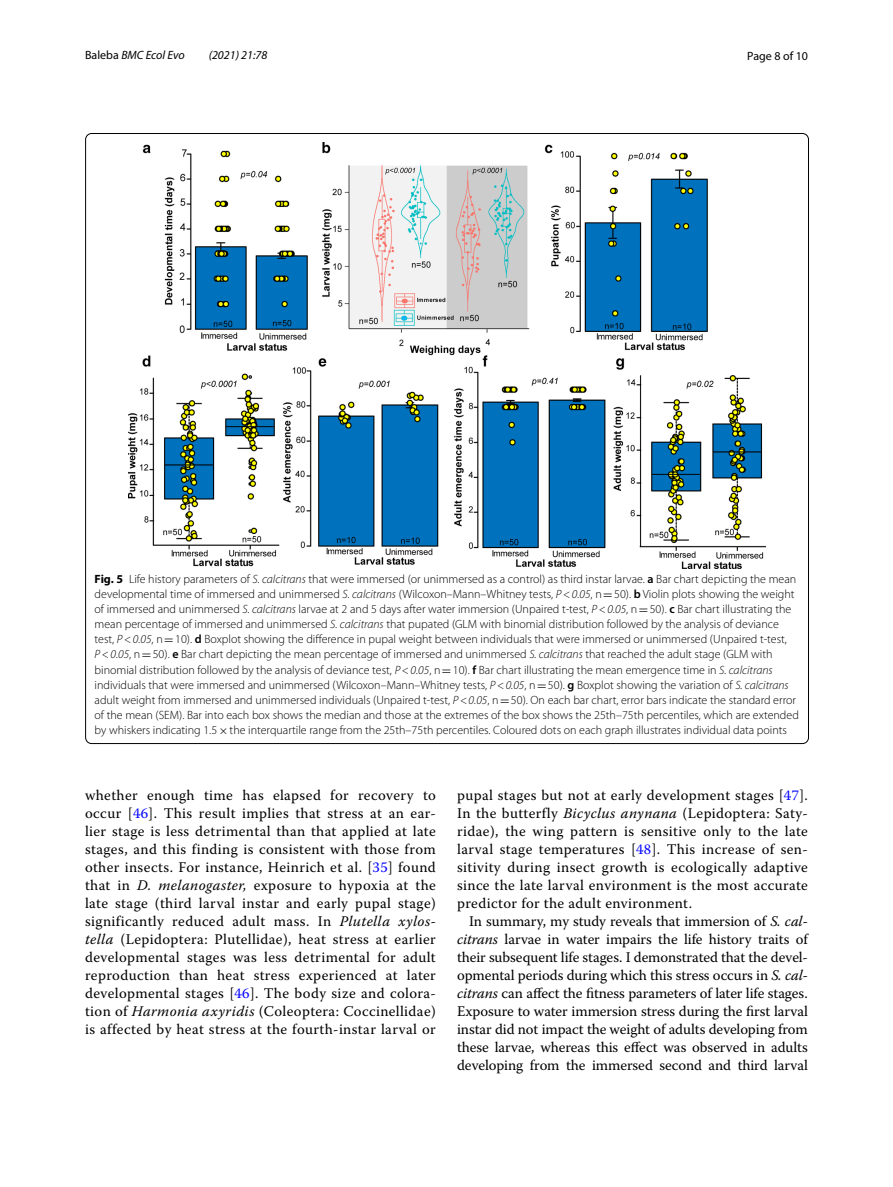
<style>
.page{position:relative;width:893px;height:1187px;background:#fff}
.page>*{position:absolute;margin:0;border:0;box-sizing:border-box;transform-origin:0 0}
.t1{font:14.7px/18px "Warnock Pro";letter-spacing:.025em;color:#000;text-align:justify}
.t2{font:300 12px/15px "Myriad Pro";color:#000}
.t3{font:italic 12px "Myriad Pro";color:#000}
.t4{font:12px "Myriad Pro";color:#000}
.s1{font-style:normal}
.s2{font-weight:700}
.s3{font-style:italic}
.s4{font-weight:600}
.s5{font-family:"MTSY";font-weight:400}
.s6{color:#00f}
</style>
<div class="page">
<img style="left:128px;top:142px;width:638px;height:426px">
<p class="t3" style="left:85px;top:48px;width:101px"><span class="s1">Baleba</span> BMC Ecol Evo</p>
<p class="t3" style="left:209px;top:48px;width:60px">(2021) 21:78</p>
<p class="t4" style="left:747px;top:48px;width:62px">Page 8 of 10</p>
<p class="t2" style="left:95px;top:572px;width:706px"><span class="s2">Fig. 5</span> Life history parameters of <span class="s3">S. calcitrans</span> that were immersed (or unimmersed as a control) as third instar larvae. <span class="s4">a</span> Bar chart depicting the mean developmental time of immersed and unimmersed <span class="s3">S. calcitrans</span> (Wilcoxon–Mann–Whitney tests, <span class="s3">P</span>&lt;<span class="s3">0.05</span>, n<span class="s5">=</span>50). <span class="s4">b</span> Violin plots showing the weight of immersed and unimmersed <span class="s3">S. calcitrans</span> larvae at 2 and 5 days after water immersion (Unpaired t-test, <span class="s3">P</span>&lt;<span class="s3">0.05</span>, n<span class="s5">=</span>50). <span class="s4">c</span> Bar chart illustrating the mean percentage of immersed and unimmersed <span class="s3">S. calcitrans</span> that pupated (GLM with binomial distribution followed by the analysis of deviance test, <span class="s3">P</span>&lt;<span class="s3">0.05</span>, n<span class="s5">=</span>10). <span class="s4">d</span> Boxplot showing the difference in pupal weight between individuals that were immersed or unimmersed (Unpaired t-test, <span class="s3">P</span>&lt;<span class="s3">0.05</span>, n<span class="s5">=</span>50). <span class="s4">e</span> Bar chart depicting the mean percentage of immersed and unimmersed <span class="s3">S. calcitrans</span> that reached the adult stage (GLM with binomial distribution followed by the analysis of deviance test, <span class="s3">P</span>&lt;<span class="s3">0.05</span>, n<span class="s5">=</span>10). <span class="s4">f</span> Bar chart illustrating the mean emergence time in <span class="s3">S. calcitrans </span>individuals that were immersed and unimmersed (Wilcoxon–Mann–Whitney tests, <span class="s3">P</span>&lt;<span class="s3">0.05</span>, n<span class="s5">=</span>50). <span class="s4">g</span> Boxplot showing the variation of <span class="s3">S. calcitrans </span>adult weight from immersed and unimmersed individuals (Unpaired t-test, <span class="s3">P</span>&lt;<span class="s3">0.05</span>, n<span class="s5">=</span>50). On each bar chart, error bars indicate the standard error of the mean (SEM). Bar into each box shows the median and those at the extremes of the box shows the 25th–75th percentiles, which are extended by whiskers indicating 1.5<span class="s5">×</span>the interquartile range from the 25th–75th percentiles. Coloured dots on each graph illustrates individual data points</p>
<p class="t1" style="left:85px;top:785px;width:352px">whether enough time has elapsed for recovery to occur [<span class="s6">46</span>]. This result implies that stress at an ear&shy;lier stage is less detrimental than that applied at late stages, and this finding is consistent with those from other insects. For instance, Heinrich et al. [<span class="s6">35</span>] found that in <span class="s3">D. melanogaster,</span> exposure to hypoxia at the late stage (third larval instar and early pupal stage) significantly reduced adult mass. In <span class="s3">Plutella xylos&shy;tella</span> (Lepidoptera: Plutellidae), heat stress at earlier developmental stages was less detrimental for adult reproduction than heat stress experienced at later developmental stages [<span class="s6">46</span>]. The body size and colora&shy;tion of <span class="s3">Harmonia axyridis</span> (Coleoptera: Coccinellidae) is affected by heat stress at the fourth-instar larval or</p>
<p class="t1" style="left:457px;top:785px;width:352px">pupal stages but not at early development stages [<span class="s6">47</span>].<br>In the butterfly <span class="s3">Bicyclus anynana</span> (Lepidoptera: Saty&shy;ridae), the wing pattern is sensitive only to the late larval stage temperatures [<span class="s6">48</span>]. This increase of sen&shy;sitivity during insect growth is ecologically adaptive since the late larval environment is the most accurate predictor for the adult environment.</p>
<p class="t1" style="left:457px;top:911px;width:352px;text-indent:12px">In summary, my study reveals that immersion of <span class="s3">S. cal&shy;citrans</span> larvae in water impairs the life history traits of their subsequent life stages. I demonstrated that the devel&shy;opmental periods during which this stress occurs in <span class="s3">S. cal&shy;citrans</span> can affect the fitness parameters of later life stages.<br>Exposure to water immersion stress during the first larval instar did not impact the weight of adults developing from these larvae, whereas this effect was observed in adults developing from the immersed second and third larval</p>
</div>
